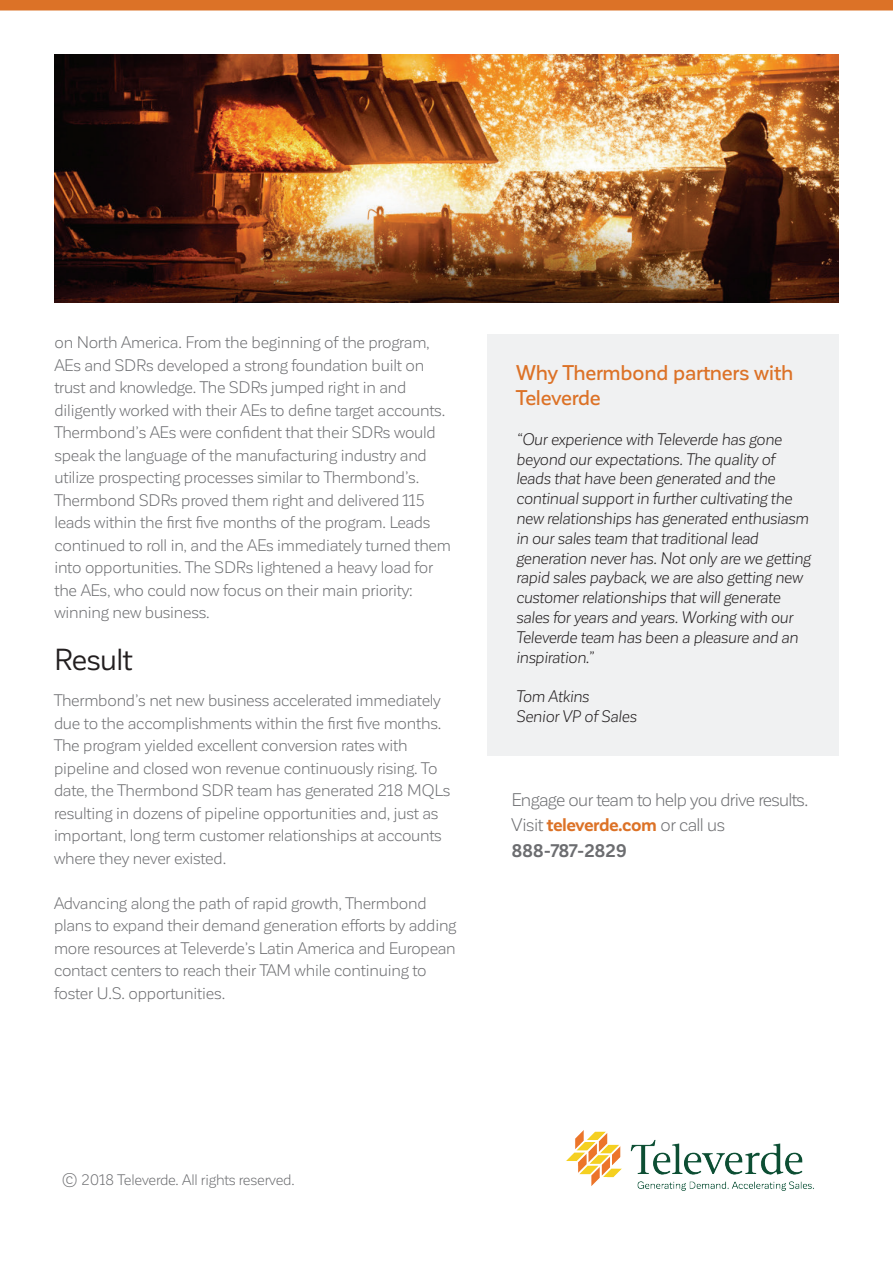
<style>
.page{position:relative;width:893px;height:1263px;background:#fff}
.page>*{position:absolute;margin:0;border:0;box-sizing:border-box;transform-origin:0 0}
.t1{font:30px "Corporative Sans";letter-spacing:-.015em;color:#231f20}
.t2{font:500 21px/25.2px "Corporative Sans";letter-spacing:-.01em;color:#dc7227}
.t3{font:18px/25.5px "Corporative Sans";letter-spacing:-.035em;color:#6c6d70}
.t4{font:16.5px/22.5px "Corporative Sans";letter-spacing:-.015em;color:#6c6d70}
.t5{font:italic 16.5px/19.8px "Corporative Sans";letter-spacing:-.015em;color:#231f20}
.t6{font:15px "Corporative Sans";letter-spacing:-.015em;color:#6c6d70}
.s1{font-weight:700;color:#dc7227}
.s2{font-weight:700}
</style>
<div class="page">
<img style="left:566px;top:1130px;width:248px;height:61px">
<img style="left:54px;top:54px;width:785px;height:248px">
<div style="left:487px;top:335px;width:352px;height:421px;background:#f0f1f2"></div>
<div style="left:0;top:0;width:893px;height:11px;background:#dc7227"></div>
<p class="t4" style="left:54px;top:331px;width:398px">on North America. From the beginning of the program, AEs and SDRs developed a strong foundation built on trust and knowledge. The SDRs jumped right in and diligently worked with their AEs to define target accounts.<br>Thermbond’s AEs were confident that their SDRs would speak the language of the manufacturing industry and utilize prospecting processes similar to Thermbond’s.<br>Thermbond SDRs proved them right and delivered 115 leads within the first five months of the program. Leads continued to roll in, and the AEs immediately turned them into opportunities. The SDRs lightened a heavy load for the AEs, who could now focus on their main priority: winning new business.</p>
<h1 class="t1" style="left:54px;top:644px;width:80px">Result</h1>
<p class="t4" style="left:54px;top:689px;width:398px">Thermbond’s net new business accelerated immediately due to the accomplishments within the first five months.<br>The program yielded excellent conversion rates with pipeline and closed won revenue continuously rising. To date, the Thermbond SDR team has generated 218 MQLs resulting in dozens of pipeline opportunities and, just as important, long term customer relationships at accounts where they never existed.</p>
<p class="t4" style="left:54px;top:892px;width:404px">Advancing along the path of rapid growth, Thermbond plans to expand their demand generation efforts by adding more resources at Televerde’s Latin America and European contact centers to reach their TAM while continuing to foster U.S. opportunities.</p>
<p class="t2" style="left:516px;top:360px;width:279px">Why Thermbond partners with<br>Televerde</p>
<p class="t5" style="left:516px;top:429px;width:296px">“Our experience with Televerde has gone beyond our expectations. The quality of leads that have been generated and the continual support in further cultivating the new relationships has generated enthusiasm in our sales team that traditional lead generation never has. Not only are we getting rapid sales payback, we are also getting new customer relationships that will generate sales for years and years. Working with our Televerde team has been a pleasure and an inspiration.”</p>
<p class="t5" style="left:516px;top:687px;width:122px">Tom Atkins<br>Senior VP of Sales</p>
<p class="t3" style="left:511px;top:787px;width:298px">Engage our team to help you drive results.<br>Visit <span class="s1">televerde.com</span> or call us<br><span class="s2">888-787-2829</span></p>
<p class="t6" style="left:62px;top:1172px;width:234px">© 2018 Televerde. All rights reserved.</p>
</div>
